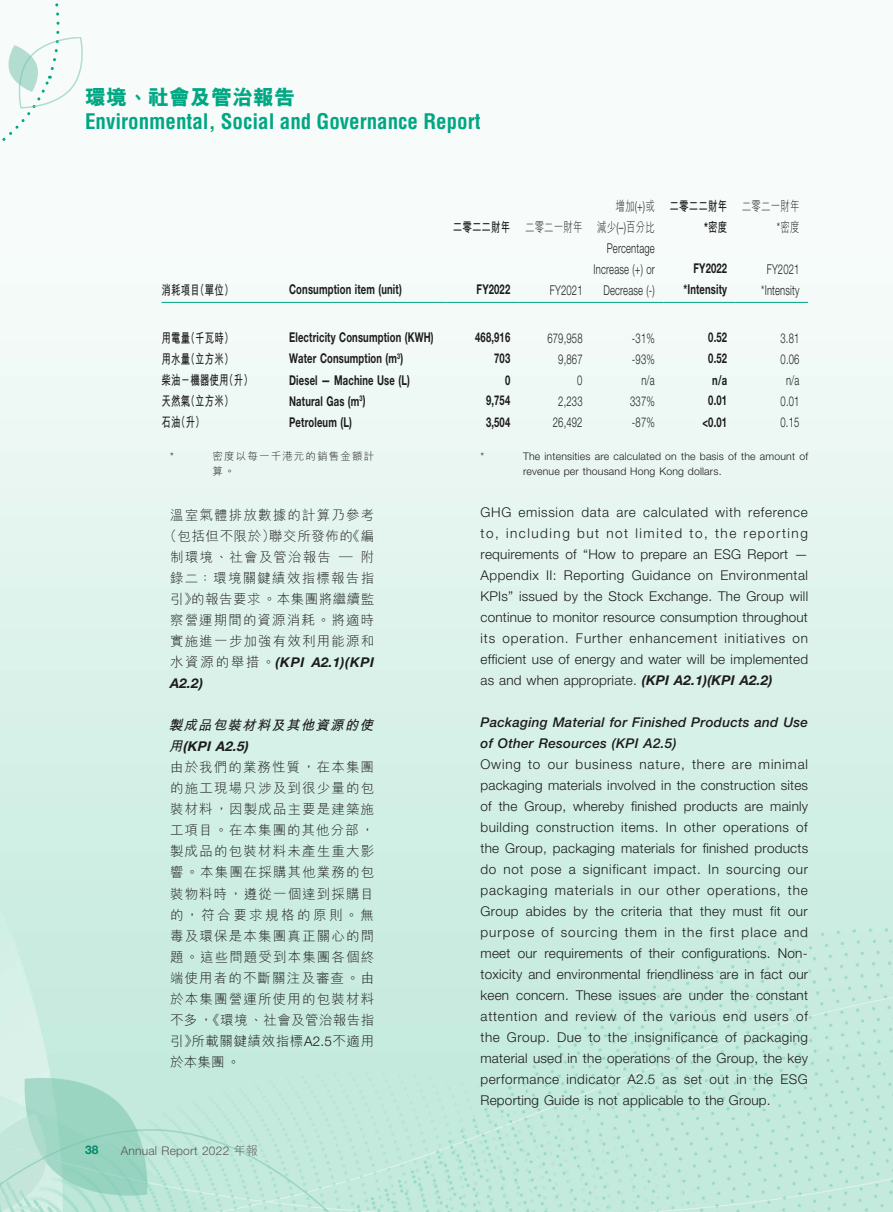
<style>
.page{position:relative;width:893px;height:1212px;background:#fff}
.page>*{position:absolute;margin:0;border:0;box-sizing:border-box;transform-origin:0 0}
.t1{font:700 condensed 21px "Helvetica LT Std";color:#00a782}
.t2{font:800 21px "M Hei HK";color:#00a782}
.t3{font:300 13.5px/21px "Helvetica Neue LT Std";letter-spacing:.015em;color:#1c1c1b;text-align:justify}
.t4{font:300 13.5px/21px "M Hei HK";letter-spacing:.08em;color:#1c1c1b;text-align:center}
.t5{font:700 13.5px/21px "Helvetica Neue LT Std";letter-spacing:.015em;color:#1c1c1b;text-align:right;scale:.7 1}
.t6{font:300 13.5px/21px "Helvetica Neue LT Std";letter-spacing:.015em;color:#1c1c1b;text-align:right;scale:.7 1}
.t7{font:700 13.5px/21px "M Hei HK";letter-spacing:.015em;color:#1c1c1b;text-align:right;scale:.7 1}
.t8{font:italic 500 13.5px/21px "Helvetica Neue LT Std";letter-spacing:.015em;color:#1c1c1b}
.t9{font:italic 700 13.5px/21px "Helvetica Neue LT Std";letter-spacing:.055em;color:#1c1c1b}
.t10{font:300 13.5px/21px "M Hei HK";letter-spacing:.08em;color:#1c1c1b;text-align:right;scale:.7 1}
.t11{font:italic 700 13.5px "M Hei HK";color:#1c1c1b}
.t12{font:italic 700 13.5px "Helvetica Neue LT Std";color:#1c1c1b}
.t13{font:300 13.5px/21px "M Hei HK";letter-spacing:.015em;color:#1c1c1b;text-align:right;scale:.7 1}
.t14{font:300 12px "Helvetica Neue LT Std";letter-spacing:.015em;color:#575756}
.t15{font:700 12px "Helvetica Neue LT Std";color:#008969}
.t16{font:300 10.5px/15px "Helvetica Neue LT Std";letter-spacing:.015em;color:#1c1c1b}
.t17{font:300 10.5px/15px "M Hei HK";letter-spacing:.105em;color:#1c1c1b}
.s1{font-weight:300}
.s2{font-family:"Helvetica Neue LT Std"}
.s3{font-weight:700;font-style:italic}
.s4{font-family:"M Hei HK";font-weight:300;font-style:normal}
.s5{font-family:"M Hei HK"}
</style>
<div class="page">
<img style="left:0;top:284px;width:893px;height:928px">
<svg style="left:0;top:1071px;width:385px;height:141px;background:#bae4d6"></svg>
<svg style="left:2px;top:3px;width:81px;height:138px"></svg>
<hr style="left:162px;top:302px;width:127px;height:1px;background:#00a782">
<hr style="left:289px;top:302px;width:157px;height:1px;background:#00a782">
<hr style="left:446px;top:302px;width:73px;height:1px;background:#00a782">
<hr style="left:519px;top:302px;width:72px;height:1px;background:#00a782">
<hr style="left:591px;top:302px;width:72px;height:1px;background:#00a782">
<hr style="left:663px;top:302px;width:73px;height:1px;background:#00a782">
<hr style="left:736px;top:302px;width:72px;height:1px;background:#00a782">
<h1 class="t2" style="left:85px;top:83px;width:211px">環境、社會及管治報告</h1>
<h1 class="t1" style="left:85px;top:109px;width:397px">Environmental, Social and Governance Report</h1>
<p class="t7" style="left:453px;top:215px;width:187px">二零二二財年 <span class="s1">二零二一財年</span></p>
<p class="t7" style="left:162px;top:278px;width:104px">消耗項目（單位）</p>
<p class="t5" style="left:289px;top:278px;width:162px">Consumption item (unit)</p>
<p class="t5" style="left:477px;top:278px;width:50px">FY2022</p>
<p class="t6" style="left:550px;top:279px;width:48px">FY2021</p>
<p class="t10" style="left:597px;top:195px;width:84px">增加<span class="s2">(+)</span>或<br>減少<span class="s2">(–)</span>百分比</p>
<p class="t7" style="left:670px;top:194px;width:84px">二零二二財年<span class="s2">*</span>密度</p>
<p class="t13" style="left:742px;top:195px;width:84px">二零二一財年<span class="s2">*</span>密度</p>
<p class="t6" style="left:594px;top:237px;width:89px">Percentage<br>Increase (+) or<br>Decrease (-)</p>
<p class="t5" style="left:683px;top:257px;width:64px">FY2022 *Intensity</p>
<p class="t6" style="left:761px;top:258px;width:56px;text-align:center">FY2021 *Intensity</p>
<p class="t7" style="left:162px;top:327px;width:104px">用電量（千瓦時）</p>
<p class="t5" style="left:289px;top:327px;width:208px">Electricity Consumption (KWH)</p>
<p class="t5" style="left:475px;top:327px;width:52px">468,916</p>
<p class="t6" style="left:547px;top:327px;width:52px">679,958</p>
<p class="t6" style="left:632px;top:327px;width:34px">-31%</p>
<p class="t5" style="left:708px;top:327px;width:28px">0.52</p>
<p class="t6" style="left:781px;top:327px;width:28px">3.81</p>
<p class="t7" style="left:162px;top:348px;width:104px">用水量（立方米）</p>
<p class="t5" style="left:289px;top:348px;width:164px">Water Consumption (m<sup>3</sup>)</p>
<p class="t5" style="left:494px;top:348px;width:24px">703</p>
<p class="t6" style="left:558px;top:348px;width:36px">9,867</p>
<p class="t6" style="left:632px;top:348px;width:34px">-93%</p>
<p class="t5" style="left:708px;top:348px;width:28px">0.52</p>
<p class="t6" style="left:781px;top:348px;width:28px">0.06</p>
<p class="t7" style="left:162px;top:369px;width:132px">柴油－機器使用（升）</p>
<p class="t5" style="left:289px;top:369px;width:174px">Diesel — Machine Use (L)</p>
<p class="t5" style="left:505px;top:369px;width:9px">0</p>
<p class="t6" style="left:577px;top:369px;width:9px">0</p>
<p class="t6" style="left:641px;top:369px;width:21px">n/a</p>
<p class="t5" style="left:712px;top:369px;width:23px">n/a</p>
<p class="t6" style="left:786px;top:369px;width:21px">n/a</p>
<p class="t7" style="left:162px;top:390px;width:104px">天然氣（立方米）</p>
<p class="t5" style="left:289px;top:390px;width:111px">Natural Gas (m<sup>3</sup>)</p>
<p class="t5" style="left:486px;top:390px;width:36px">9,754</p>
<p class="t6" style="left:558px;top:390px;width:36px">2,233</p>
<p class="t6" style="left:630px;top:390px;width:37px">337%</p>
<p class="t5" style="left:708px;top:390px;width:28px">0.01</p>
<p class="t6" style="left:781px;top:390px;width:28px">0.01</p>
<p class="t7" style="left:162px;top:411px;width:63px">石油（升）</p>
<p class="t5" style="left:289px;top:411px;width:91px">Petroleum (L)</p>
<p class="t5" style="left:486px;top:411px;width:36px">3,504</p>
<p class="t6" style="left:553px;top:411px;width:44px">26,492</p>
<p class="t6" style="left:632px;top:411px;width:34px">-87%</p>
<p class="t5" style="left:702px;top:411px;width:37px">&lt;0.01</p>
<p class="t6" style="left:780px;top:411px;width:28px">0.15</p>
<p class="t16" style="left:480px;top:449px;width:5px">*</p>
<p class="t16" style="left:523px;top:449px;width:287px">The intensities are calculated on the basis of the amount of revenue per thousand Hong Kong dollars.</p>
<p class="t3" style="left:480px;top:502px;width:329px">GHG emission data are calculated with reference to, including but not limited to, the reporting requirements of “How to prepare an ESG Report — Appendix II: Reporting Guidance on Environmental KPIs” issued by the Stock Exchange. The Group will continue to monitor resource consumption throughout its operation. Further enhancement initiatives on efficient use of energy and water will be implemented as and when appropriate. <span class="s3">(KPI A2.1)(KPI A2.2)</span></p>
<p class="t8" style="left:480px;top:712px;width:329px">Packaging Material for Finished Products and Use of Other Resources (KPI A2.5)</p>
<p class="t3" style="left:480px;top:754px;width:329px">Owing to our business nature, there are minimal packaging materials involved in the construction sites of the Group, whereby finished products are mainly building construction items. In other operations of the Group, packaging materials for finished products do not pose a significant impact. In sourcing our packaging materials in our other operations, the Group abides by the criteria that they must fit our purpose of sourcing them in the first place and meet our requirements of their configurations. Non&shy;toxicity and environmental friendliness are in fact our keen concern. These issues are under the constant attention and review of the various end users of the Group. Due to the insignificance of packaging material used in the operations of the Group, the key performance indicator A2.5 as set out in the ESG Reporting Guide is not applicable to the Group.</p>
<p class="t16" style="left:170px;top:449px;width:5px">*</p>
<p class="t17" style="left:213px;top:449px;width:163px">密度以每一千港元的銷售金額計算。</p>
<p class="t4" style="left:163px;top:504px;width:212px">溫室氣體排放數據的計算乃參考（包括但不限於）聯交所發佈的《編制環境、社會及管治報告 — 附錄二：環境關鍵績效指標報告指引》的報告要求。本集團將繼續監察營運期間的資源消耗。將適時實施進一步加強有效利用能源和</p>
<p class="t9" style="left:170px;top:652px;width:206px"><span class="s4">水資源的舉措。</span>(KPI A2.1)(KPI<br>A2.2)</p>
<p class="t11" style="left:169px;top:716px;width:210px">製成品包裝材料及其他資源的使</p>
<p class="t12" style="left:169px;top:738px;width:81px"><span class="s5">用</span>(KPI A2.5)</p>
<p class="t4" style="left:170px;top:756px;width:206px;text-align:justify">由於我們的業務性質，在本集團的施工現場只涉及到很少量的包裝材料，因製成品主要是建築施工項目。在本集團的其他分部，製成品的包裝材料未產生重大影響。本集團在採購其他業務的包裝物料時，遵從一個達到採購目的，符合要求規格的原則。無毒及環保是本集團真正關心的問題。這些問題受到本集團各個終端使用者的不斷關注及審查。由於本集團營運所使用的包裝材料不多，《環境、社會及管治報告指引》所載關鍵績效指標<span class="s2">A2.5</span>不適用於本集團。</p>
<p class="t15" style="left:85px;top:1143px;width:15px">38</p>
<p class="t14" style="left:121px;top:1143px;width:139px">Annual Report 2022 <span class="s5">年報</span></p>
</div>
